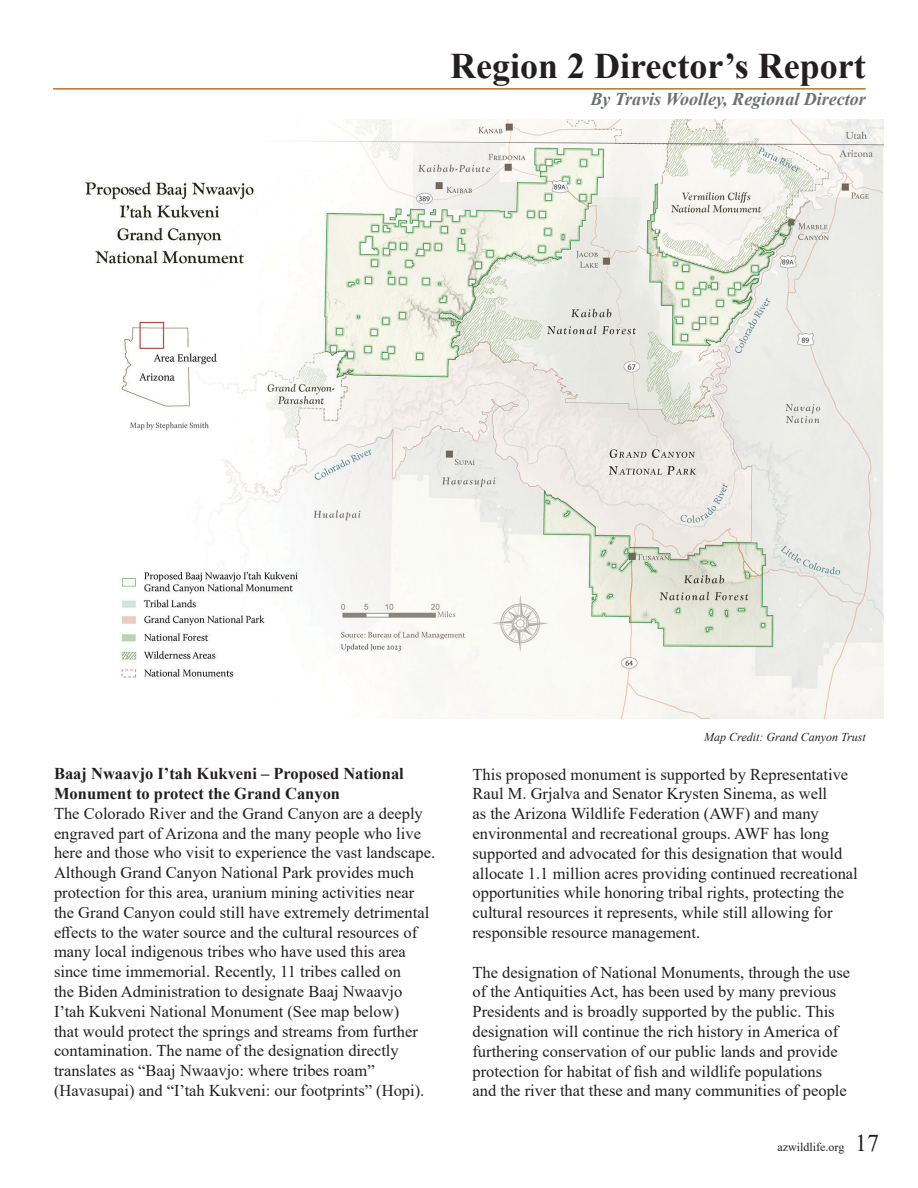
<style>
.page{position:relative;width:918px;height:1188px;background:#fff}
.page>*{position:absolute;margin:0;border:0;box-sizing:border-box;transform-origin:0 0}
.t1{font:700 36px "Times New Roman";color:#231f20}
.t2{font:24px "Times New Roman";color:#231f20}
.t3{font:italic 700 18px "Times New Roman";color:#6d6f71}
.t4{font:16.5px/19.8px "Times New Roman";color:#231f20}
.t5{font:700 16.5px/19.8px "Times New Roman";color:#231f20}
.t6{font:italic 12px "Times New Roman";color:#231f20}
.t7{font:12px "Times New Roman";color:#231f20}
</style>
<div class="page">
<hr style="left:53px;top:88px;width:813px;height:2px;background:#ba7331">
<img style="left:85px;top:119px;width:799px;height:599px">
<p class="t1" style="left:450px;top:40px;width:417px">Region 2 Director’s Report</p>
<p class="t3" style="left:590px;top:87px;width:277px">By Travis Woolley, Regional Director</p>
<p class="t5" style="left:54px;top:763px;width:351px">Baaj Nwaavjo I’tah Kukveni – Proposed National<br>Monument to protect the Grand Canyon</p>
<p class="t4" style="left:54px;top:803px;width:383px">The Colorado River and the Grand Canyon are a deeply engraved part of Arizona and the many people who live here and those who visit to experience the vast landscape.<br>Although Grand Canyon National Park provides much protection for this area, uranium mining activities near the Grand Canyon could still have extremely detrimental effects to the water source and the cultural resources of many local indigenous tribes who have used this area since time immemorial. Recently, 11 tribes called on<br>the Biden Administration to designate Baaj Nwaavjo I’tah Kukveni National Monument (See map below)<br>that would protect the springs and streams from further contamination. The name of the designation directly translates as “Baaj Nwaavjo: where tribes roam” (Havasupai) and “I’tah Kukveni: our footprints” (Hopi).</p>
<p class="t6" style="left:704px;top:729px;width:163px">Map Credit: Grand Canyon Trust</p>
<p class="t4" style="left:472px;top:764px;width:387px">This proposed monument is supported by Representative Raul M. Grjalva and Senator Krysten Sinema, as well<br>as the Arizona Wildlife Federation (AWF) and many environmental and recreational groups. AWF has long supported and advocated for this designation that would allocate 1.1 million acres providing continued recreational opportunities while honoring tribal rights, protecting the cultural resources it represents, while still allowing for responsible resource management.</p>
<p class="t4" style="left:472px;top:962px;width:379px">The designation of National Monuments, through the use of the Antiquities Act, has been used by many previous Presidents and is broadly supported by the public. This designation will continue the rich history in America of furthering conservation of our public lands and provide protection for habitat of fish and wildlife populations<br>and the river that these and many communities of people</p>
<p class="t7" style="left:778px;top:1139px;width:68px">azwildlife.org</p>
<p class="t2" style="left:855px;top:1126px;width:25px">17</p>
</div>
